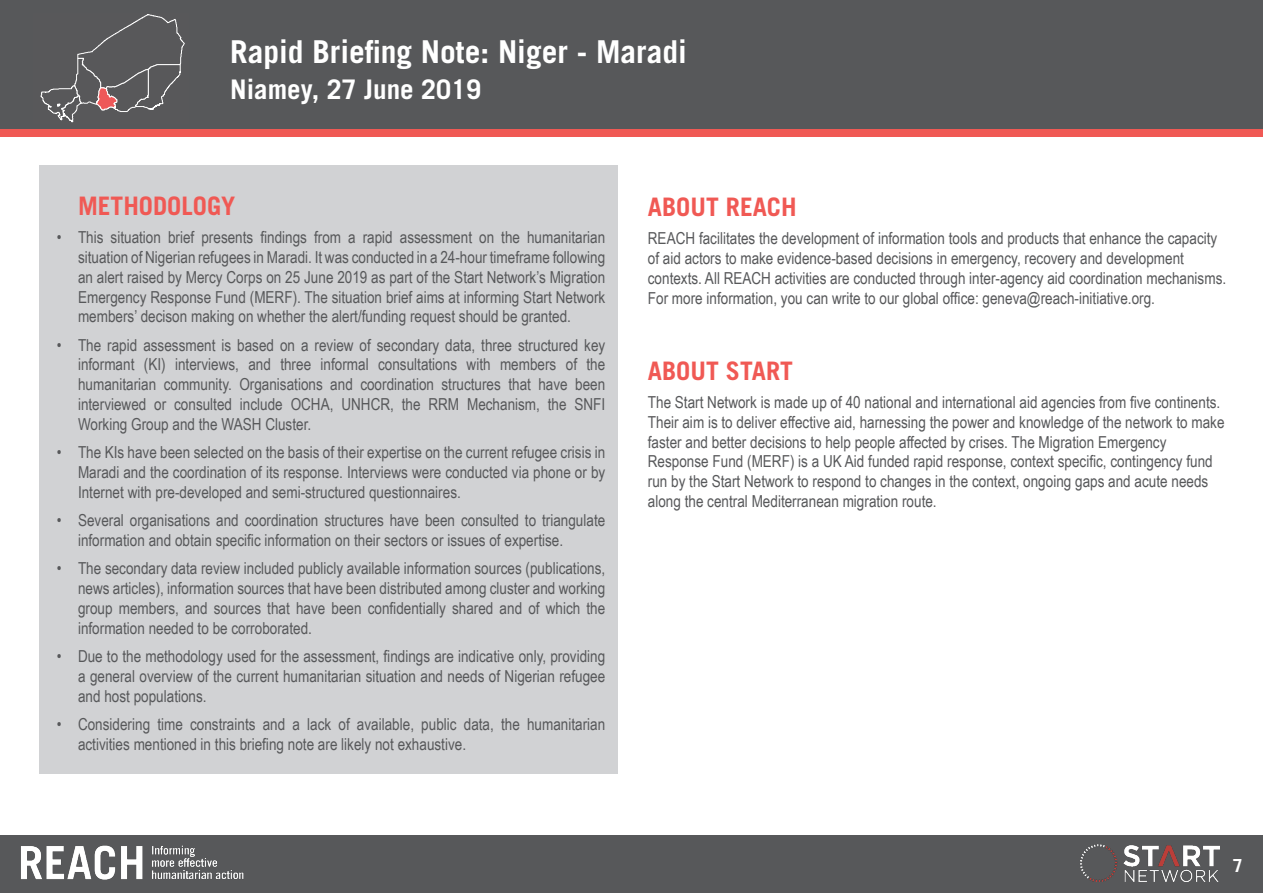
<style>
.page{position:relative;width:1263px;height:893px;background:#fff}
.page>*{position:absolute;margin:0;border:0;box-sizing:border-box;transform-origin:0 0}
.t1{font:700 31.5px "Trade Gothic LT Std";color:#fff}
.t2{font:700 27px "Trade Gothic LT Std";color:#fff}
.t3{font:700 25.5px "Trade Gothic LT Std";color:#f05954}
.t4{font:700 18px "Trade Gothic LT Std";color:#fff}
.t5{font:16.5px/19.8px "Arial Narrow";color:#57585a;text-align:justify}
</style>
<div class="page">
<div style="left:0;top:0;width:1263px;height:136px;background:#57585a"></div>
<div style="left:0;top:836px;width:1263px;height:57px;background:#57585a"></div>
<img style="left:21px;top:845px;width:223px;height:35px">
<div style="left:0;top:129px;width:1263px;height:7px;background:#f05954"></div>
<svg style="left:40px;top:14px;width:145px;height:109px"></svg>
<img style="left:1080px;top:844px;width:139px;height:38px">
<div style="left:40px;top:166px;width:578px;height:56px;background:#d1d2d4"></div>
<div style="left:40px;top:176px;width:578px;height:171px;background:#d1d2d4"></div>
<div style="left:40px;top:283px;width:578px;height:172px;background:#d1d2d4"></div>
<div style="left:40px;top:391px;width:578px;height:131px;background:#d1d2d4"></div>
<div style="left:40px;top:507px;width:578px;height:151px;background:#d1d2d4"></div>
<div style="left:40px;top:595px;width:578px;height:131px;background:#d1d2d4"></div>
<div style="left:40px;top:662px;width:578px;height:112px;background:#d1d2d4"></div>
<h1 class="t1" style="left:230px;top:33px;width:458px">Rapid Briefing Note: Niger - Maradi</h1>
<h2 class="t2" style="left:230px;top:73px;width:253px">Niamey, 27 June 2019</h2>
<h3 class="t3" style="left:78px;top:190px;width:159px">METHODOLOGY</h3>
<p class="t5" style="left:78px;top:227px;width:529px;text-indent:-21px">• This situation brief presents findings from a rapid assessment on the humanitarian situation of Nigerian refugees in Maradi. It was conducted in a 24-hour timeframe following an alert raised by Mercy Corps on 25 June 2019 as part of the Start Network’s Migration Emergency Response Fund (MERF). The situation brief aims at informing Start Network members’ decison making on whether the alert/funding request should be granted.</p>
<p class="t5" style="left:78px;top:334px;width:529px;text-indent:-21px">• The rapid assessment is based on a review of secondary data, three structured key informant (KI) interviews, and three informal consultations with members of the humanitarian community. Organisations and coordination structures that have been interviewed or consulted include OCHA, UNHCR, the RRM Mechanism, the SNFI Working Group and the WASH Cluster.</p>
<p class="t5" style="left:78px;top:442px;width:529px;text-indent:-21px">• The KIs have been selected on the basis of their expertise on the current refugee crisis in Maradi and the coordination of its response. Interviews were conducted via phone or by Internet with pre-developed and semi-structured questionnaires.</p>
<p class="t5" style="left:78px;top:510px;width:529px;text-indent:-21px">• Several organisations and coordination structures have been consulted to triangulate information and obtain specific information on their sectors or issues of expertise.</p>
<p class="t5" style="left:78px;top:558px;width:529px;text-indent:-21px">• The secondary data review included publicly available information sources (publications, news articles), information sources that have been distributed among cluster and working group members, and sources that have been confidentially shared and of which the information needed to be corroborated.</p>
<p class="t5" style="left:78px;top:646px;width:529px;text-indent:-21px">• Due to the methodology used for the assessment, findings are indicative only, providing a general overview of the current humanitarian situation and needs of Nigerian refugee and host populations.</p>
<p class="t5" style="left:78px;top:713px;width:529px;text-indent:-21px">• Considering time constraints and a lack of available, public data, the humanitarian activities mentioned in this briefing note are likely not exhaustive.</p>
<h3 class="t3" style="left:648px;top:191px;width:150px">ABOUT REACH</h3>
<p class="t5" style="left:648px;top:228px;width:580px;text-align:left">REACH facilitates the development of information tools and products that enhance the capacity of aid actors to make evidence-based decisions in emergency, recovery and development contexts. All REACH activities are conducted through inter-agency aid coordination mechanisms.<br>For more information, you can write to our global office: geneva@reach-initiative.org.</p>
<h3 class="t3" style="left:648px;top:355px;width:147px">ABOUT START</h3>
<p class="t5" style="left:648px;top:392px;width:578px;text-align:left">The Start Network is made up of 40 national and international aid agencies from five continents.<br>Their aim is to deliver effective aid, harnessing the power and knowledge of the network to make faster and better decisions to help people affected by crises. The Migration Emergency Response Fund (MERF) is a UK Aid funded rapid response, context specific, contingency fund run by the Start Network to respond to changes in the context, ongoing gaps and acute needs along the central Mediterranean migration route.</p>
<p class="t4" style="left:1233px;top:855px;width:12px">7</p>
</div>
